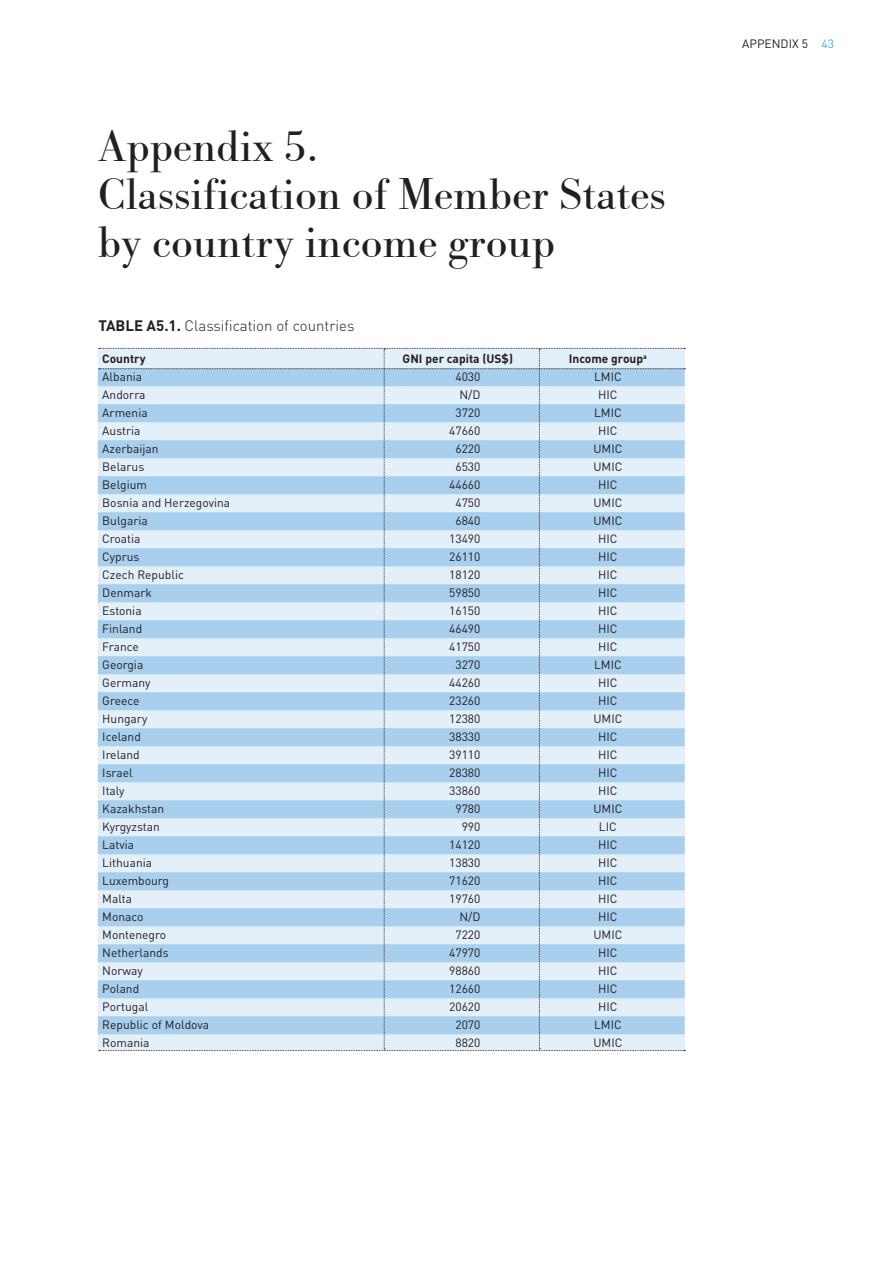
<style>
.page{position:relative;width:893px;height:1263px;background:#fff}
.page>*{position:absolute;margin:0;border:0;box-sizing:border-box;transform-origin:0 0}
.Overskrift_niveau_2{font:45px/48px "Bodoni Classico";color:#231f20}
.MELLEM{font:300 15px "DIN";color:#231f20}
.BRØD{font:12px "DIN";color:#231f20}
.BRØD-2{font:700 12px "DIN";color:#231f20}
.t1{font:12px "DIN";color:#3eafe4}
.s1{font-weight:700}
</style>
<div class="page">
<svg style="left:99px;top:348px;width:586px;height:703px;background:#c6dff2"></svg>
<p class="Overskrift_niveau_2" style="left:98px;top:122px;width:222px">Appendix 5.</p>
<p class="Overskrift_niveau_2" style="left:98px;top:170px;width:569px">Classification of Member States by country income group</p>
<p class="MELLEM" style="left:98px;top:316px;width:258px"><span class="s1">TABLE A5.1.</span> Classification of countries</p>
<p class="BRØD-2" style="left:102px;top:351px;width:45px">Country</p>
<p class="BRØD-2" style="left:403px;top:351px;width:112px">GNI per capita (US$)</p>
<p class="BRØD-2" style="left:569px;top:351px;width:80px">Income group<sup>a</sup></p>
<p class="BRØD" style="left:102px;top:369px;width:41px">Albania</p>
<p class="BRØD" style="left:455px;top:369px;width:27px">4030</p>
<p class="BRØD" style="left:594px;top:369px;width:29px">LMIC</p>
<p class="BRØD" style="left:102px;top:387px;width:45px">Andorra</p>
<p class="BRØD" style="left:459px;top:387px;width:23px">N/D</p>
<p class="BRØD" style="left:598px;top:387px;width:21px">HIC</p>
<p class="BRØD" style="left:102px;top:405px;width:47px">Armenia</p>
<p class="BRØD" style="left:455px;top:405px;width:27px">3720</p>
<p class="BRØD" style="left:594px;top:405px;width:29px">LMIC</p>
<p class="BRØD" style="left:102px;top:423px;width:40px">Austria</p>
<p class="BRØD" style="left:449px;top:423px;width:33px">47660</p>
<p class="BRØD" style="left:598px;top:423px;width:21px">HIC</p>
<p class="BRØD" style="left:102px;top:441px;width:58px">Azerbaijan</p>
<p class="BRØD" style="left:455px;top:441px;width:27px">6220</p>
<p class="BRØD" style="left:593px;top:441px;width:31px">UMIC</p>
<p class="BRØD" style="left:102px;top:459px;width:43px">Belarus</p>
<p class="BRØD" style="left:455px;top:459px;width:27px">6530</p>
<p class="BRØD" style="left:593px;top:459px;width:31px">UMIC</p>
<p class="BRØD" style="left:102px;top:477px;width:46px">Belgium</p>
<p class="BRØD" style="left:449px;top:477px;width:33px">44660</p>
<p class="BRØD" style="left:598px;top:477px;width:21px">HIC</p>
<p class="BRØD" style="left:102px;top:495px;width:129px">Bosnia and Herzegovina</p>
<p class="BRØD" style="left:455px;top:495px;width:27px">4750</p>
<p class="BRØD" style="left:593px;top:495px;width:31px">UMIC</p>
<p class="BRØD" style="left:102px;top:513px;width:47px">Bulgaria</p>
<p class="BRØD" style="left:455px;top:513px;width:27px">6840</p>
<p class="BRØD" style="left:593px;top:513px;width:31px">UMIC</p>
<p class="BRØD" style="left:102px;top:531px;width:40px">Croatia</p>
<p class="BRØD" style="left:449px;top:531px;width:33px">13490</p>
<p class="BRØD" style="left:598px;top:531px;width:21px">HIC</p>
<p class="BRØD" style="left:102px;top:549px;width:39px">Cyprus</p>
<p class="BRØD" style="left:449px;top:549px;width:33px">26110</p>
<p class="BRØD" style="left:598px;top:549px;width:21px">HIC</p>
<p class="BRØD" style="left:102px;top:567px;width:83px">Czech Republic</p>
<p class="BRØD" style="left:449px;top:567px;width:33px">18120</p>
<p class="BRØD" style="left:598px;top:567px;width:21px">HIC</p>
<p class="BRØD" style="left:102px;top:585px;width:51px">Denmark</p>
<p class="BRØD" style="left:449px;top:585px;width:33px">59850</p>
<p class="BRØD" style="left:598px;top:585px;width:21px">HIC</p>
<p class="BRØD" style="left:102px;top:603px;width:41px">Estonia</p>
<p class="BRØD" style="left:449px;top:603px;width:33px">16150</p>
<p class="BRØD" style="left:598px;top:603px;width:21px">HIC</p>
<p class="BRØD" style="left:102px;top:621px;width:41px">Finland</p>
<p class="BRØD" style="left:449px;top:621px;width:33px">46490</p>
<p class="BRØD" style="left:598px;top:621px;width:21px">HIC</p>
<p class="BRØD" style="left:102px;top:639px;width:38px">France</p>
<p class="BRØD" style="left:449px;top:639px;width:33px">41750</p>
<p class="BRØD" style="left:598px;top:639px;width:21px">HIC</p>
<p class="BRØD" style="left:102px;top:657px;width:43px">Georgia</p>
<p class="BRØD" style="left:455px;top:657px;width:27px">3270</p>
<p class="BRØD" style="left:594px;top:657px;width:29px">LMIC</p>
<p class="BRØD" style="left:102px;top:675px;width:50px">Germany</p>
<p class="BRØD" style="left:449px;top:675px;width:33px">44260</p>
<p class="BRØD" style="left:598px;top:675px;width:21px">HIC</p>
<p class="BRØD" style="left:102px;top:693px;width:39px">Greece</p>
<p class="BRØD" style="left:449px;top:693px;width:33px">23260</p>
<p class="BRØD" style="left:598px;top:693px;width:21px">HIC</p>
<p class="BRØD" style="left:102px;top:711px;width:47px">Hungary</p>
<p class="BRØD" style="left:449px;top:711px;width:33px">12380</p>
<p class="BRØD" style="left:593px;top:711px;width:31px">UMIC</p>
<p class="BRØD" style="left:102px;top:729px;width:40px">Iceland</p>
<p class="BRØD" style="left:449px;top:729px;width:33px">38330</p>
<p class="BRØD" style="left:598px;top:729px;width:21px">HIC</p>
<p class="BRØD" style="left:102px;top:747px;width:39px">Ireland</p>
<p class="BRØD" style="left:449px;top:747px;width:33px">39110</p>
<p class="BRØD" style="left:598px;top:747px;width:21px">HIC</p>
<p class="BRØD" style="left:102px;top:765px;width:32px">Israel</p>
<p class="BRØD" style="left:449px;top:765px;width:33px">28380</p>
<p class="BRØD" style="left:598px;top:765px;width:21px">HIC</p>
<p class="BRØD" style="left:102px;top:783px;width:24px">Italy</p>
<p class="BRØD" style="left:449px;top:783px;width:33px">33860</p>
<p class="BRØD" style="left:598px;top:783px;width:21px">HIC</p>
<p class="BRØD" style="left:102px;top:801px;width:63px">Kazakhstan</p>
<p class="BRØD" style="left:455px;top:801px;width:27px">9780</p>
<p class="BRØD" style="left:593px;top:801px;width:31px">UMIC</p>
<p class="BRØD" style="left:102px;top:819px;width:59px">Kyrgyzstan</p>
<p class="BRØD" style="left:462px;top:819px;width:20px">990</p>
<p class="BRØD" style="left:599px;top:819px;width:19px">LIC</p>
<p class="BRØD" style="left:102px;top:837px;width:33px">Latvia</p>
<p class="BRØD" style="left:449px;top:837px;width:33px">14120</p>
<p class="BRØD" style="left:598px;top:837px;width:21px">HIC</p>
<p class="BRØD" style="left:102px;top:855px;width:51px">Lithuania</p>
<p class="BRØD" style="left:449px;top:855px;width:33px">13830</p>
<p class="BRØD" style="left:598px;top:855px;width:21px">HIC</p>
<p class="BRØD" style="left:102px;top:873px;width:68px">Luxembourg</p>
<p class="BRØD" style="left:449px;top:873px;width:33px">71620</p>
<p class="BRØD" style="left:598px;top:873px;width:21px">HIC</p>
<p class="BRØD" style="left:102px;top:891px;width:31px">Malta</p>
<p class="BRØD" style="left:449px;top:891px;width:33px">19760</p>
<p class="BRØD" style="left:598px;top:891px;width:21px">HIC</p>
<p class="BRØD" style="left:102px;top:909px;width:43px">Monaco</p>
<p class="BRØD" style="left:459px;top:909px;width:23px">N/D</p>
<p class="BRØD" style="left:598px;top:909px;width:21px">HIC</p>
<p class="BRØD" style="left:102px;top:927px;width:65px">Montenegro</p>
<p class="BRØD" style="left:455px;top:927px;width:27px">7220</p>
<p class="BRØD" style="left:593px;top:927px;width:31px">UMIC</p>
<p class="BRØD" style="left:102px;top:945px;width:68px">Netherlands</p>
<p class="BRØD" style="left:449px;top:945px;width:33px">47970</p>
<p class="BRØD" style="left:598px;top:945px;width:21px">HIC</p>
<p class="BRØD" style="left:102px;top:963px;width:42px">Norway</p>
<p class="BRØD" style="left:449px;top:963px;width:33px">98860</p>
<p class="BRØD" style="left:598px;top:963px;width:21px">HIC</p>
<p class="BRØD" style="left:102px;top:981px;width:38px">Poland</p>
<p class="BRØD" style="left:449px;top:981px;width:33px">12660</p>
<p class="BRØD" style="left:598px;top:981px;width:21px">HIC</p>
<p class="BRØD" style="left:102px;top:999px;width:47px">Portugal</p>
<p class="BRØD" style="left:449px;top:999px;width:33px">20620</p>
<p class="BRØD" style="left:598px;top:999px;width:21px">HIC</p>
<p class="BRØD" style="left:102px;top:1017px;width:108px">Republic of Moldova</p>
<p class="BRØD" style="left:455px;top:1017px;width:27px">2070</p>
<p class="BRØD" style="left:594px;top:1017px;width:29px">LMIC</p>
<p class="BRØD" style="left:102px;top:1035px;width:49px">Romania</p>
<p class="BRØD" style="left:455px;top:1035px;width:27px">8820</p>
<p class="BRØD" style="left:593px;top:1035px;width:31px">UMIC</p>
<p class="BRØD" style="left:742px;top:36px;width:67px">APPENDIX 5</p>
<p class="t1" style="left:821px;top:36px;width:14px">43</p>
</div>
